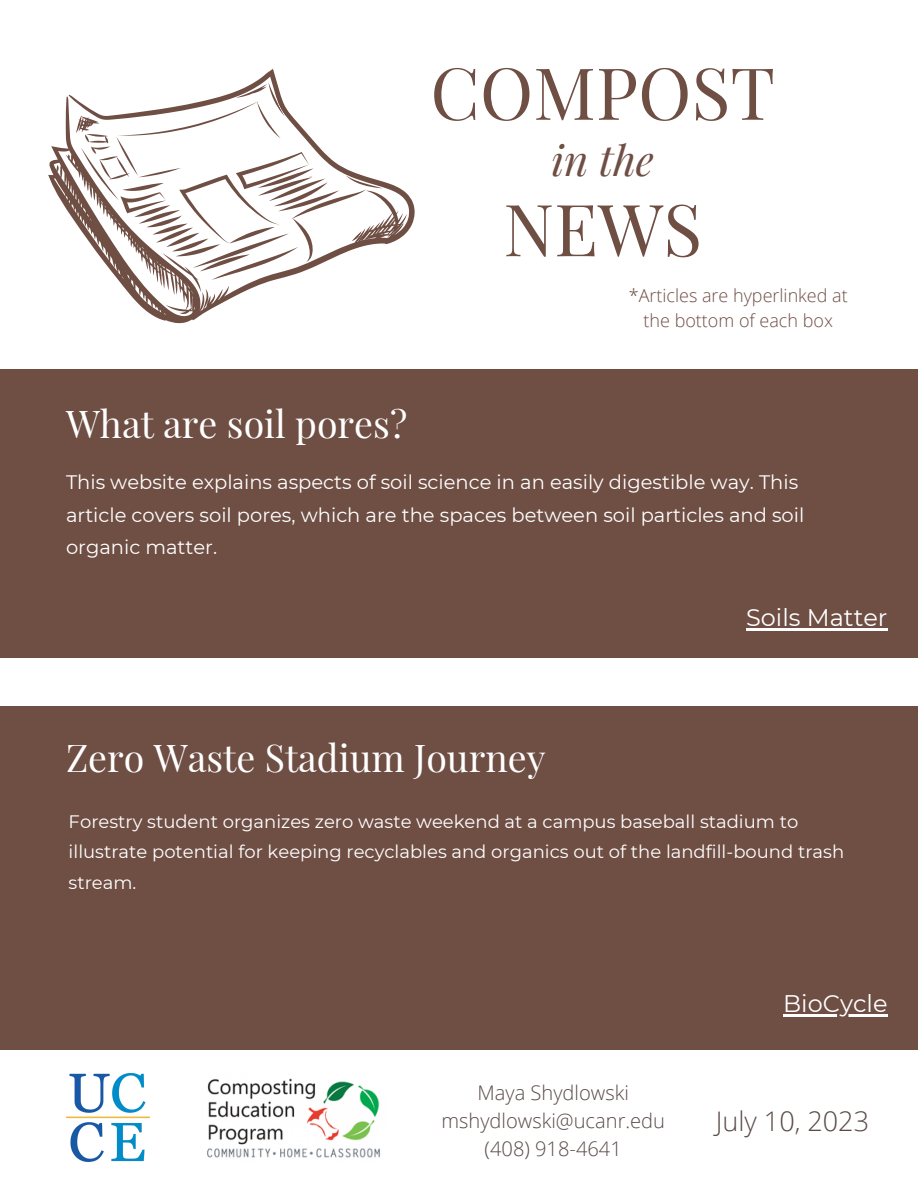
<style>
.page{position:relative;width:918px;height:1188px;background:#fff}
.page>*{position:absolute;margin:0;border:0;box-sizing:border-box;transform-origin:0 0}
.t1{font:72px "Playfair Display";color:#6f4e44}
.t2{font:italic 42px "Playfair Display";color:#6f4e44}
.t3{font:37.5px "Playfair Display";color:#fff}
.t4{font:300 27px "Open Sans";color:#594a47}
.t5{font:24px "Montserrat";color:#fff}
.t6{font:300 20.1px "Open Sans";color:#594a47}
.t7{font:19.5px/32.7px "Montserrat";color:#fff}
.t8{font:18px/30.3px "Montserrat";color:#fff}
.t9{font:300 18px/24.8px "Open Sans";color:#6f4e44;text-align:center}
</style>
<div class="page">
<svg style="left:48px;top:69px;width:367px;height:254px"></svg>
<img style="left:66px;top:1074px;width:83px;height:88px">
<img style="left:207px;top:1078px;width:173px;height:80px">
<div style="left:0;top:706px;width:918px;height:343px;background:#6f4e44"></div>
<div style="left:0;top:369px;width:918px;height:288px;background:#6f4e44"></div>
<hr style="left:746px;top:628px;width:142px;height:3px;background:#fff">
<hr style="left:783px;top:1014px;width:105px;height:2px;background:#fff">
<p class="t1" style="left:430px;top:42px;width:346px">COMPOST</p>
<p class="t2" style="left:552px;top:131px;width:104px">in the</p>
<p class="t1" style="left:503px;top:178px;width:200px">NEWS</p>
<p class="t3" style="left:66px;top:397px;width:343px">What are soil pores?</p>
<p class="t9" style="left:629px;top:283px;width:220px">*Articles are hyperlinked at the bottom of each box</p>
<p class="t7" style="left:66px;top:466px;width:740px">This website explains aspects of soil science in an easily digestible way. This article covers soil pores, which are the spaces between soil particles and soil organic matter.</p>
<p class="t3" style="left:66px;top:731px;width:481px">Zero Waste Stadium Journey</p>
<p class="t5" style="left:746px;top:603px;width:143px">Soils Matter</p>
<p class="t8" style="left:69px;top:806px;width:777px">Forestry student organizes zero waste weekend at a campus baseball stadium to illustrate potential for keeping recyclables and organics out of the landfill-bound trash stream.</p>
<p class="t6" style="left:477px;top:1078px;width:153px">Maya Shydlowski</p>
<p class="t6" style="left:441px;top:1106px;width:225px">mshydlowski@ucanr.edu</p>
<p class="t6" style="left:485px;top:1135px;width:139px">(408) 918-4641</p>
<p class="t5" style="left:783px;top:989px;width:106px">BioCycle</p>
<p class="t4" style="left:716px;top:1102px;width:155px">July 10, 2023</p>
</div>
